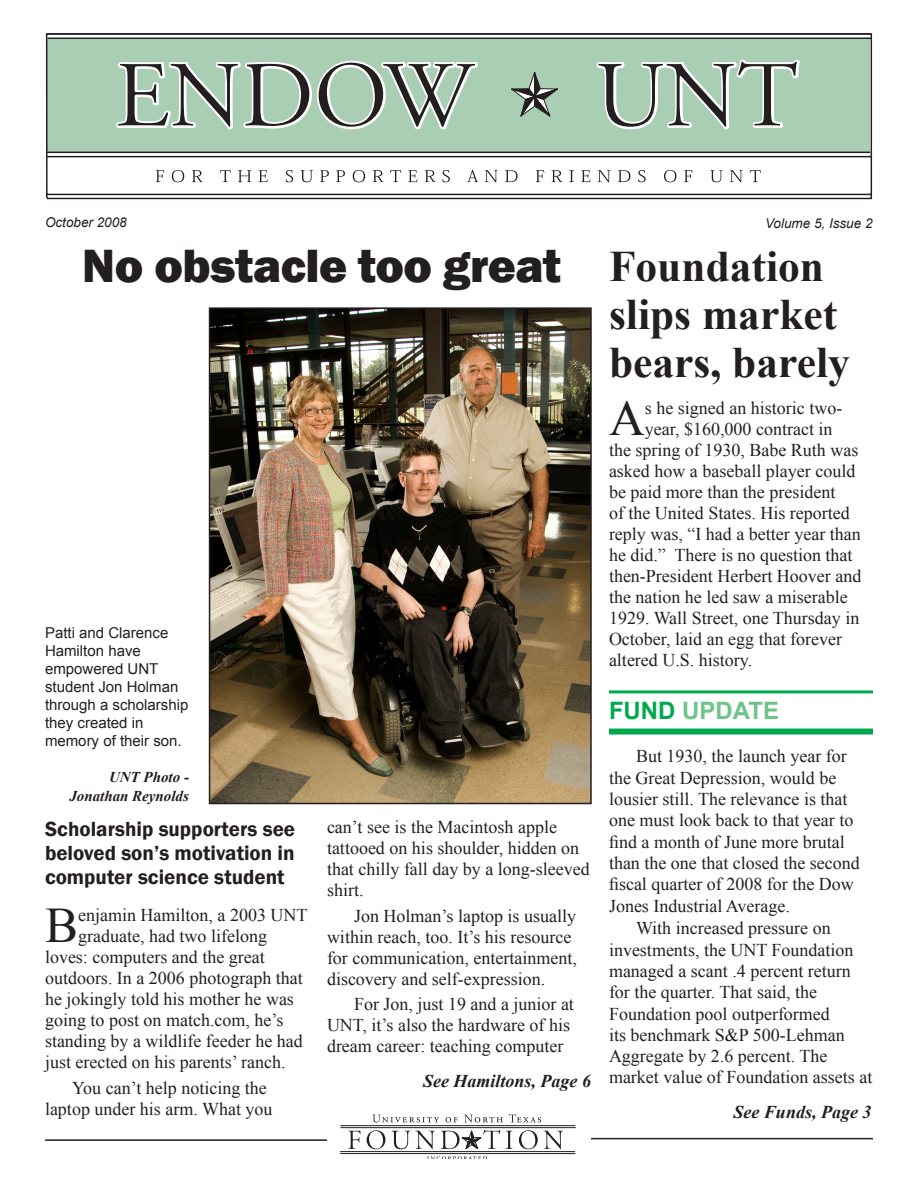
<style>
.page{position:relative;width:918px;height:1188px;background:#fff}
.page>*{position:absolute;margin:0;border:0;box-sizing:border-box;transform-origin:0 0}
.t1{font:49.65px "Times New Roman";color:#231f20}
.t2{font:800 48px "Franklin Gothic";letter-spacing:-.01em;color:#231f20}
.t3{font:700 43.5px/48px "Times New Roman";color:#231f20}
.t4{font:700 24px "Arial";color:#6fc38b}
.t5{font:600 21px/24px "Franklin Gothic";color:#231f20;text-align:justify}
.t6{font:18px/21.3px "Times New Roman";color:#231f20}
.t7{font:italic 700 18px "Times New Roman";color:#231f20}
.t8{font:15px/18px "Arial";color:#231f20}
.t9{font:italic 700 15px "Times New Roman";color:#231f20}
.t10{font:italic 13.5px "Arial";color:#231f20}
.s1{color:#00a94e}
</style>
<div class="page">
<hr style="left:45px;top:1139px;width:282px;height:2px;background:#231f20">
<hr style="left:591px;top:1138px;width:282px;height:1px;background:#231f20">
<div style="left:331px;top:1107px;width:251px;height:51px;background:linear-gradient(to right,#fefefe,#fffefe)"></div>
<svg style="left:348px;top:1131px;width:12px;height:18px"></svg>
<svg style="left:367px;top:1130px;width:18px;height:19px"></svg>
<svg style="left:392px;top:1131px;width:43px;height:18px"></svg>
<svg style="left:441px;top:1130px;width:59px;height:19px"></svg>
<svg style="left:506px;top:1131px;width:7px;height:18px"></svg>
<svg style="left:519px;top:1130px;width:44px;height:19px"></svg>
<hr style="left:340px;top:1151px;width:235px;height:1px;background:#231f20">
<svg style="left:372px;top:1115px;width:67px;height:7px"></svg>
<svg style="left:446px;top:1117px;width:12px;height:5px"></svg>
<svg style="left:464px;top:1115px;width:39px;height:7px"></svg>
<svg style="left:509px;top:1114px;width:32px;height:8px"></svg>
<svg style="left:427px;top:1156px;width:60px;height:2px"></svg>
<hr style="left:340px;top:1153px;width:235px;height:1px;background:#231f20">
<hr style="left:340px;top:1125px;width:235px;height:1px;background:#231f20">
<hr style="left:341px;top:1127px;width:235px;height:1px;background:#231f20">
<svg style="left:46px;top:33px;width:826px;height:166px"></svg>
<svg style="left:156px;top:170px;width:8px;height:12px"></svg>
<svg style="left:172px;top:170px;width:12px;height:12px"></svg>
<svg style="left:192px;top:170px;width:11px;height:12px"></svg>
<svg style="left:220px;top:170px;width:11px;height:12px"></svg>
<svg style="left:238px;top:170px;width:13px;height:12px"></svg>
<svg style="left:259px;top:170px;width:9px;height:12px"></svg>
<svg style="left:286px;top:170px;width:7px;height:12px"></svg>
<svg style="left:301px;top:170px;width:12px;height:12px"></svg>
<svg style="left:320px;top:170px;width:9px;height:12px"></svg>
<svg style="left:336px;top:170px;width:9px;height:12px"></svg>
<svg style="left:353px;top:170px;width:12px;height:12px"></svg>
<svg style="left:373px;top:170px;width:11px;height:12px"></svg>
<svg style="left:390px;top:170px;width:11px;height:12px"></svg>
<svg style="left:408px;top:170px;width:9px;height:12px"></svg>
<svg style="left:425px;top:170px;width:10px;height:12px"></svg>
<svg style="left:442px;top:170px;width:8px;height:12px"></svg>
<svg style="left:468px;top:170px;width:10px;height:12px"></svg>
<svg style="left:485px;top:170px;width:13px;height:12px"></svg>
<svg style="left:505px;top:170px;width:13px;height:12px"></svg>
<svg style="left:536px;top:170px;width:8px;height:12px"></svg>
<svg style="left:552px;top:170px;width:10px;height:12px"></svg>
<svg style="left:569px;top:170px;width:5px;height:12px"></svg>
<svg style="left:581px;top:170px;width:10px;height:12px"></svg>
<svg style="left:598px;top:170px;width:13px;height:12px"></svg>
<svg style="left:618px;top:170px;width:12px;height:12px"></svg>
<svg style="left:638px;top:170px;width:8px;height:12px"></svg>
<svg style="left:664px;top:170px;width:12px;height:12px"></svg>
<svg style="left:684px;top:170px;width:9px;height:12px"></svg>
<svg style="left:710px;top:170px;width:13px;height:12px"></svg>
<svg style="left:730px;top:170px;width:13px;height:12px"></svg>
<svg style="left:750px;top:170px;width:11px;height:12px"></svg>
<hr style="left:609px;top:690px;width:264px;height:3px;background:#00a94e">
<div style="left:609px;top:729px;width:264px;height:6px;background:#00a94e"></div>
<img style="left:212px;top:310px;width:377px;height:491px">
<div style="left:209px;top:307px;width:383px;height:497px;border:2px solid #231f20"></div>
<p class="t10" style="left:45px;top:214px;width:83px">October 2008</p>
<p class="t10" style="left:765px;top:214px;width:109px">Volume 5, Issue 2</p>
<p class="t2" style="left:82px;top:235px;width:480px">No obstacle too great</p>
<p class="t3" style="left:609px;top:241px;width:242px">Foundation slips market bears, barely</p>
<p class="t8" style="left:45px;top:624px;width:145px">Patti and Clarence<br>Hamilton have empowered UNT student Jon Holman through a scholarship they created in memory of their son.</p>
<p class="t9" style="left:109px;top:766px;width:81px">UNT Photo -</p>
<p class="t9" style="left:69px;top:786px;width:121px">Jonathan Reynolds</p>
<p class="t5" style="left:45px;top:818px;width:252px">Scholarship supporters see beloved son’s motivation in computer science student</p>
<p class="t1" style="left:45px;top:892px;width:35px">B</p>
<p class="t6" style="left:78px;top:904px;width:231px">enjamin Hamilton, a 2003 UNT</p>
<p class="t6" style="left:78px;top:925px;width:190px">graduate, had two lifelong</p>
<p class="t6" style="left:45px;top:946px;width:221px">loves: computers and the great</p>
<p class="t6" style="left:45px;top:967px;width:259px">outdoors. In a 2006 photograph that</p>
<p class="t6" style="left:45px;top:988px;width:250px">he jokingly told his mother he was</p>
<p class="t6" style="left:45px;top:1009px;width:240px">going to post on match.com, he’s</p>
<p class="t6" style="left:45px;top:1030px;width:259px">standing by a wildlife feeder he had</p>
<p class="t6" style="left:45px;top:1051px;width:242px">just erected on his parents’ ranch.</p>
<p class="t6" style="left:45px;top:1077px;width:229px;text-indent:27px">You can’t help noticing the laptop under his arm. What you</p>
<p class="t6" style="left:327px;top:816px;width:264px">can’t see is the Macintosh apple tattooed on his shoulder, hidden on that chilly fall day by a long-sleeved shirt.</p>
<p class="t6" style="left:327px;top:905px;width:251px;text-indent:27px">Jon Holman’s laptop is usually within reach, too. It’s his resource for communication, entertainment, discovery and self-expression.</p>
<p class="t6" style="left:327px;top:993px;width:248px;text-indent:27px">For Jon, just 19 and a junior at<br>UNT, it’s also the hardware of his dream career: teaching computer</p>
<p class="t7" style="left:423px;top:1069px;width:170px">See Hamiltons, Page 6</p>
<p class="t1" style="left:609px;top:385px;width:37px">A</p>
<p class="t6" style="left:645px;top:398px;width:199px">s he signed an historic two-</p>
<p class="t6" style="left:645px;top:419px;width:189px">year, $160,000 contract in</p>
<p class="t6" style="left:609px;top:440px;width:251px">the spring of 1930, Babe Ruth was</p>
<p class="t6" style="left:609px;top:461px;width:248px">asked how a baseball player could</p>
<p class="t6" style="left:609px;top:482px;width:228px">be paid more than the president</p>
<p class="t6" style="left:609px;top:503px;width:242px">of the United States. His reported</p>
<p class="t6" style="left:609px;top:524px;width:253px">reply was, “I had a better year than</p>
<p class="t6" style="left:609px;top:545px;width:245px">he did.” There is no question that</p>
<p class="t6" style="left:609px;top:566px;width:254px">then-President Herbert Hoover and</p>
<p class="t6" style="left:609px;top:587px;width:240px">the nation he led saw a miserable</p>
<p class="t6" style="left:609px;top:608px;width:252px">1929. Wall Street, one Thursday in</p>
<p class="t6" style="left:609px;top:629px;width:235px">October, laid an egg that forever</p>
<p class="t6" style="left:609px;top:650px;width:145px">altered U.S. history.</p>
<p class="t4" style="left:609px;top:695px;width:172px"><span class="s1">FUND</span> UPDATE</p>
<p class="t6" style="left:609px;top:746px;width:252px;text-indent:27px">But 1930, the launch year for the Great Depression, would be lousier still. The relevance is that one must look back to that year to find a month of June more brutal than the one that closed the second fiscal quarter of 2008 for the Dow<br>Jones Industrial Average.</p>
<p class="t6" style="left:609px;top:917px;width:265px;text-indent:27px">With increased pressure on investments, the UNT Foundation managed a scant .4 percent return for the quarter. That said, the<br>Foundation pool outperformed<br>its benchmark S&amp;P 500-Lehman<br>Aggregate by 2.6 percent. The market value of Foundation assets at</p>
<p class="t7" style="left:733px;top:1099px;width:140px">See Funds, Page 3</p>
</div>
